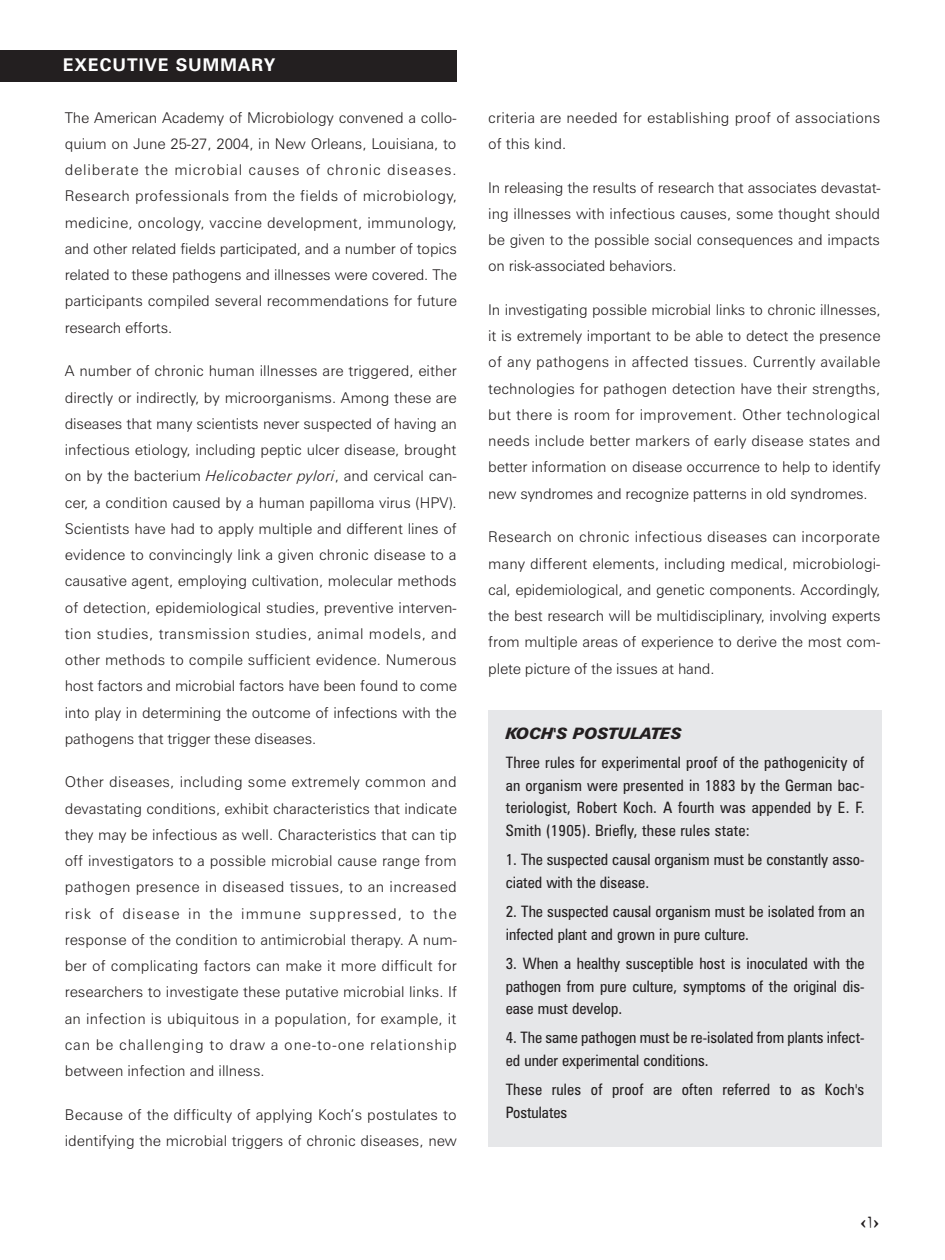
<style>
.page{position:relative;width:945px;height:1260px;background:#fff}
.page>*{position:absolute;margin:0;border:0;box-sizing:border-box;transform-origin:0 0}
.t1{font:700 17.5px "Univers";letter-spacing:.055em;color:#fff}
.t2{font:17.5px "Template Gothic";color:#231f20}
.t3{font:condensed 15.75px/22.8px "Zurich BT";color:#231f20}
.t4{font:italic 900 15.75px "Zurich BT";color:#231f20}
.t5{font:300 14.88px/26.2px "Zurich BT";color:#231f20;text-align:justify}
.s1{font-style:italic}
.s2{font-size:15.75px}
</style>
<div class="page">
<div style="left:0;top:50px;width:457px;height:32px;background:#231f20"></div>
<div style="left:488px;top:710px;width:394px;height:436px;background:#e6e7e9"></div>
<p class="t1" style="left:63px;top:58px;width:214px">EXECUTIVE SUMMARY</p>
<p class="t5" style="left:65px;top:106px;width:394px">The American Academy of Microbiology convened a collo&shy;quium on June 25-27, 2004, in New Orleans, Louisiana, to deliberate the microbial causes of chronic diseases.<br>Research professionals from the fields of microbiology, medicine, oncology, vaccine development, immunology, and other related fields participated, and a number of topics related to these pathogens and illnesses were covered. The participants compiled several recommendations for future research efforts.</p>
<p class="t5" style="left:65px;top:359px;width:394px">A number of chronic human illnesses are triggered, either directly or indirectly, by microorganisms. Among these are diseases that many scientists never suspected of having an infectious etiology, including peptic ulcer disease, brought on by the bacterium <span class="s1">Helicobacter pylori</span>, and cervical can&shy;cer, a condition caused by a human papilloma virus (HPV).<br>Scientists have had to apply multiple and different lines of evidence to convincingly link a given chronic disease to a causative agent, employing cultivation, molecular methods of detection, epidemiological studies, preventive interven&shy;tion studies, transmission studies, animal models, and other methods to compile sufficient evidence. Numerous host factors and microbial factors have been found to come into play in determining the outcome of infections with the pathogens that trigger these diseases.</p>
<p class="t5" style="left:65px;top:770px;width:394px">Other diseases, including some extremely common and devastating conditions, exhibit characteristics that indicate they may be infectious as well. Characteristics that can tip off investigators to a possible microbial cause range from pathogen presence in diseased tissues, to an increased risk of disease in the immune suppressed, to the response of the condition to antimicrobial therapy. A num&shy;ber of complicating factors can make it more difficult for researchers to investigate these putative microbial links. If an infection is ubiquitous in a population, for example, it can be challenging to draw a one-to-one relationship between infection and illness.</p>
<p class="t5" style="left:65px;top:1103px;width:394px">Because of the difficulty of applying Koch’s postulates to identifying the microbial triggers of chronic diseases, new</p>
<p class="t5" style="left:488px;top:106px;width:394px">criteria are needed for establishing proof of associations of this kind.</p>
<p class="t5" style="left:488px;top:176px;width:394px">In releasing the results of research that associates devastat&shy;ing illnesses with infectious causes, some thought should be given to the possible social consequences and impacts on risk-associated behaviors.</p>
<p class="t5" style="left:488px;top:298px;width:394px">In investigating possible microbial links to chronic illnesses, it is extremely important to be able to detect the presence of any pathogens in affected tissues. Currently available technologies for pathogen detection have their strengths, but there is room for improvement. Other technological needs include better markers of early disease states and better information on disease occurrence to help to identify new syndromes and recognize patterns in old syndromes.</p>
<p class="t5" style="left:488px;top:525px;width:394px">Research on chronic infectious diseases can incorporate many different elements, including medical, microbiologi&shy;cal, epidemiological, and genetic components. Accordingly, the best research will be multidisciplinary, involving experts from multiple areas of experience to derive the most com&shy;plete picture of the issues at hand.</p>
<p class="t4" style="left:506px;top:728px;width:178px">KOCH'S POSTULATES</p>
<p class="t3" style="left:506px;top:752px;width:360px;text-align:justify">Three rules for experimental proof of the pathogenicity of an organism were presented in 1883 by the German bac&shy;teriologist, Robert Koch. A fourth was appended by E. F.<br>Smith (1905). Briefly, these rules state:</p>
<p class="t3" style="left:506px;top:850px;width:360px">1. The suspected causal organism must be constantly asso&shy;ciated with the disease.</p>
<p class="t3" style="left:506px;top:901px;width:360px">2. The suspected causal organism must be isolated from an infected plant and grown in pure culture.</p>
<p class="t3" style="left:506px;top:953px;width:360px;text-align:justify">3. When a healthy susceptible host is inoculated with the pathogen from pure culture, symptoms of the original dis&shy;ease must develop.</p>
<p class="t3" style="left:506px;top:1028px;width:360px">4. The same pathogen must be re-isolated from plants infect&shy;ed under experimental conditions.</p>
<p class="t3" style="left:506px;top:1080px;width:360px">These rules of proof are often referred to as Koch's<br>Postulates</p>
<p class="t2" style="left:860px;top:1212px;width:21px">&lt;<span class="s2">1</span>&gt;</p>
</div>
